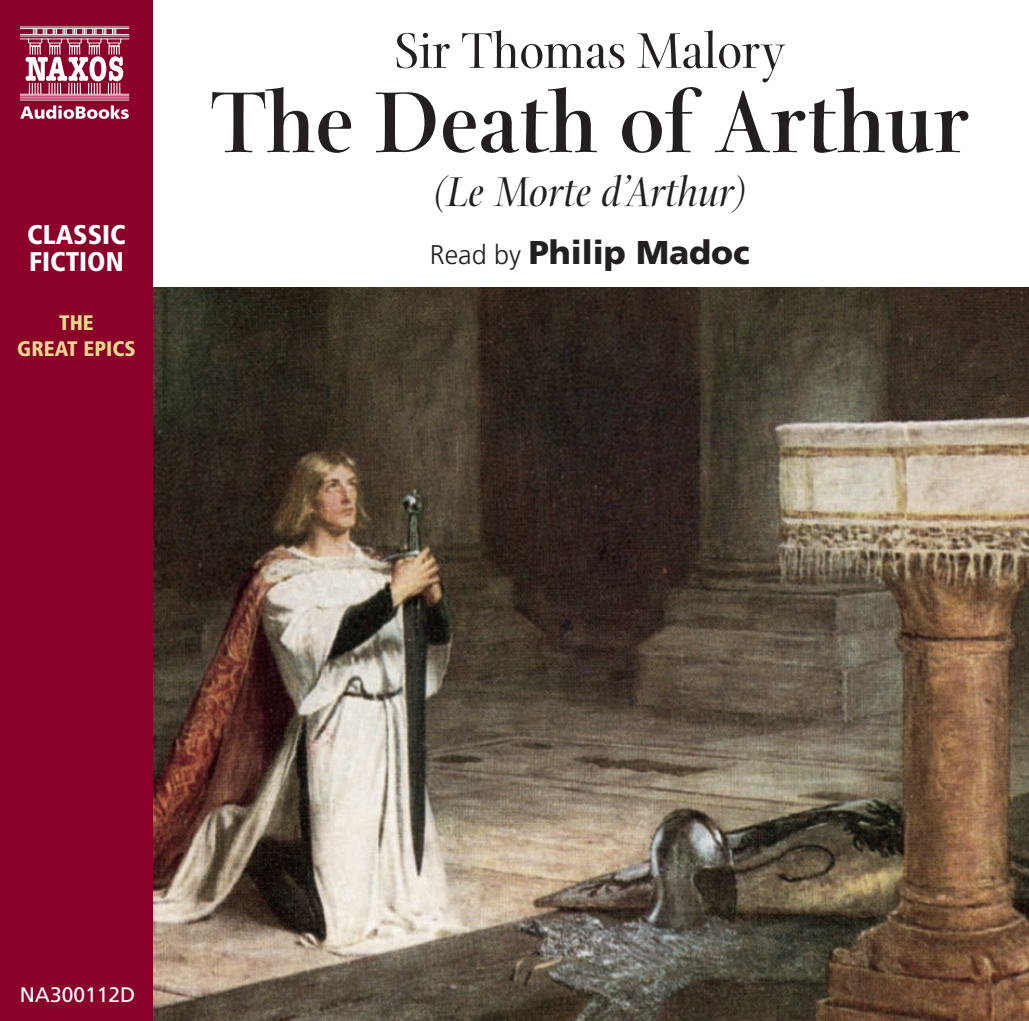
<style>
.page{position:relative;width:1029px;height:1021px;background:#fff}
.page>*{position:absolute;margin:0;border:0;box-sizing:border-box;transform-origin:0 0}
.t1{font:700 93px "Arepo";color:#231f20}
.t2{font:54px "Arepo";color:#231f20}
.t3{font:italic 45px "Arepo";color:#231f20}
.t4{font:900 33px "Frutiger";color:#231f20}
.t5{font:900 condensed 27px/27px "Frutiger";color:#fff}
.t6{font:900 condensed 21px/25.2px "Frutiger";color:#e7d98c;text-align:center}
.t7{font:21px "Frutiger";color:#fff}
.s1{font-weight:300;font-size:27px}
</style>
<div class="page">
<img style="left:153px;top:287px;width:876px;height:733px">
<div style="left:0;top:0;width:153px;height:1020px;background:#8b012a"></div>
<hr style="left:20px;top:38px;width:109px;height:1px;background:#fff">
<hr style="left:20px;top:94px;width:109px;height:1px;background:#fff">
<hr style="left:20px;top:36px;width:109px;height:1px;background:#fff">
<hr style="left:20px;top:34px;width:109px;height:1px;background:#fff">
<hr style="left:20px;top:28px;width:109px;height:1px;background:#fff">
<hr style="left:20px;top:27px;width:109px;height:1px;background:#fff">
<hr style="left:20px;top:95px;width:109px;height:1px;background:#fff">
<hr style="left:20px;top:99px;width:109px;height:1px;background:#fff">
<hr style="left:20px;top:97px;width:109px;height:1px;background:#fff">
<svg style="left:26px;top:29px;width:97px;height:65px"></svg>
<svg style="left:20px;top:105px;width:109px;height:14px"></svg>
<p class="t5" style="left:27px;top:224px;width:100px">CLASSIC<br>FICTION</p>
<p class="t6" style="left:17px;top:312px;width:120px">THE<br>GREAT EPICS</p>
<p class="t2" style="left:394px;top:18px;width:393px">Sir Thomas Malory</p>
<h1 class="t1" style="left:210px;top:65px;width:761px">The Death of Arthur</h1>
<p class="t3" style="left:434px;top:164px;width:314px">(Le Morte d’Arthur)</p>
<p class="t4" style="left:430px;top:239px;width:322px"><span class="s1">Read by</span> Philip Madoc</p>
<p class="t7" style="left:20px;top:986px;width:117px">NA300112D</p>
</div>
